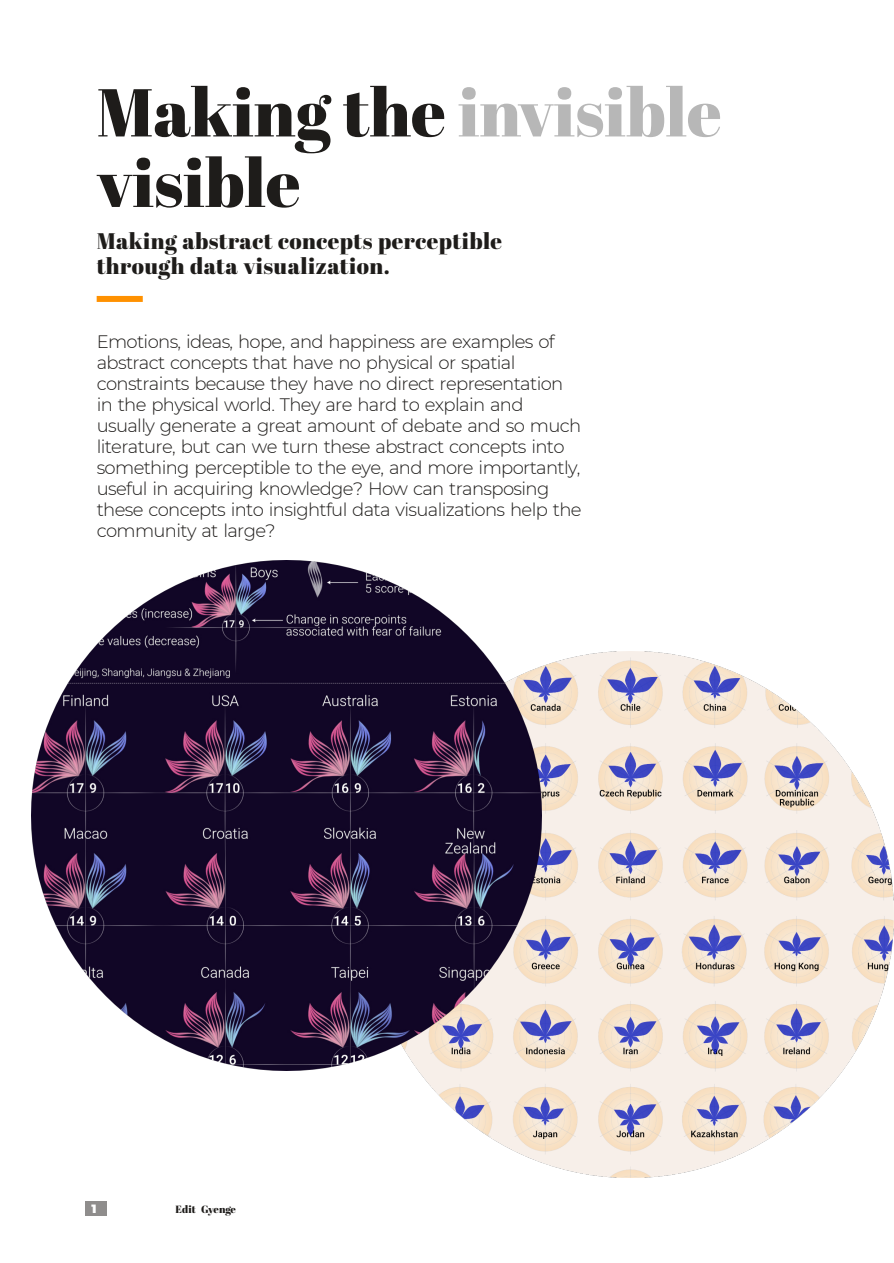
<style>
.page{position:relative;width:894px;height:1263px;background:#fff}
.page>*{position:absolute;margin:0;border:0;box-sizing:border-box;transform-origin:0 0}
.t1{font:67.5px/70.5px "Abril Fatface";color:#1e1c1a}
.t2{font:22.5px/25.5px "Abril Fatface";letter-spacing:.02em;color:#1e1c1a}
.t3{font:300 18px/21px "Montserrat";letter-spacing:-.035em;color:#1e1c1a}
.t4{font:900 12px "Montserrat";color:#fff}
.t5{font:10.5px "Abril Fatface";color:#1e1c1a}
.s1{color:#b7b7b7}
</style>
<div class="page">
<div style="left:85px;top:1201px;width:21px;height:15px;background:#8f8d8c"></div>
<div style="left:97px;top:296px;width:46px;height:6px;background:#ff9100"></div>
<img style="left:418px;top:652px;width:475px;height:525px">
<img style="left:31px;top:561px;width:510px;height:510px">
<h1 class="t1" style="left:97px;top:75px;width:626px">Making the <span class="s1">invisible </span>visible</h1>
<p class="t2" style="left:97px;top:227px;width:407px">Making abstract concepts perceptible through data visualization.</p>
<p class="t3" style="left:97px;top:331px;width:486px">Emotions, ideas, hope, and happiness are examples of abstract concepts that have no physical or spatial constraints because they have no direct representation in the physical world. They are hard to explain and usually generate a great amount of debate and so much literature, but can we turn these abstract concepts into something perceptible to the eye, and more importantly, useful in acquiring knowledge? How can transposing these concepts into insightful data visualizations help the community at large?</p>
<p class="t4" style="left:92px;top:1201px;width:7px">1</p>
<p class="t5" style="left:175px;top:1202px;width:62px">Edit Gyenge</p>
</div>
